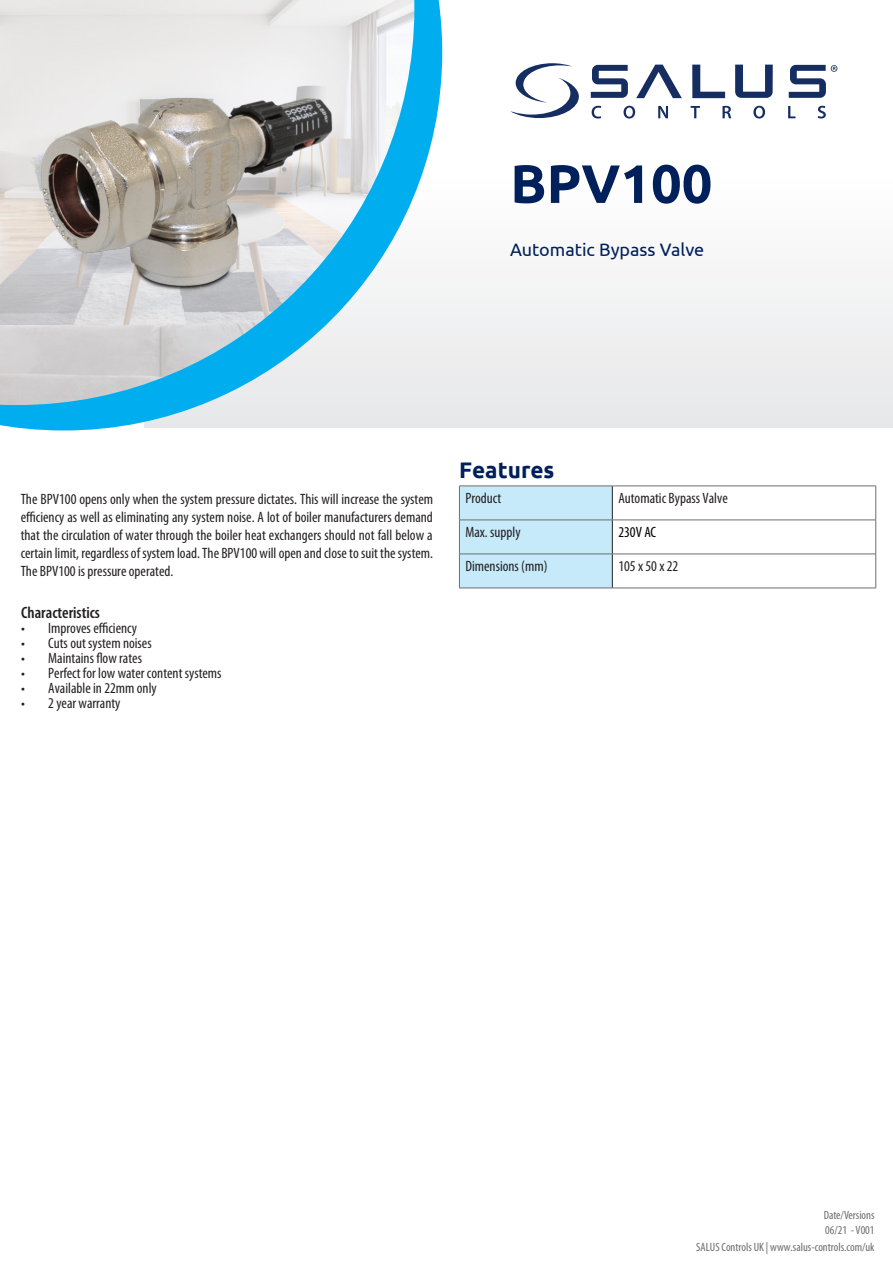
<style>
.page{position:relative;width:893px;height:1263px;background:#fff}
.page>*{position:absolute;margin:0;border:0;box-sizing:border-box;transform-origin:0 0}
.t1{font:700 54px "Ubuntu";color:#00205b}
.t2{font:700 22.5px "Ubuntu";color:#00205b}
.t3{font:18px "Ubuntu";color:#00205b}
.t4{font:600 condensed 16.5px "Myriad Pro";color:#231f20}
.t5{font:condensed 15px/18px "Myriad Pro";color:#231f20;text-align:justify}
.t6{font:condensed 15px "Myriad Pro";color:#000}
.t7{font:condensed 12px "Myriad Pro";color:#6c6d70}
</style>
<div class="page">
<div style="left:145px;top:0;width:748px;height:427px;background:linear-gradient(to bottom,#fff,#ebebec)"></div>
<svg style="left:0;top:0;width:442px;height:430px"></svg>
<img style="left:0;top:0;width:414px;height:405px">
<svg style="left:591px;top:65px;width:37px;height:33px"></svg>
<svg style="left:789px;top:65px;width:48px;height:33px"></svg>
<svg style="left:735px;top:65px;width:38px;height:33px"></svg>
<svg style="left:636px;top:65px;width:46px;height:33px"></svg>
<svg style="left:692px;top:65px;width:33px;height:33px"></svg>
<svg style="left:510px;top:63px;width:69px;height:55px"></svg>
<svg style="left:592px;top:106px;width:9px;height:13px"></svg>
<svg style="left:623px;top:106px;width:12px;height:13px"></svg>
<svg style="left:658px;top:106px;width:10px;height:12px"></svg>
<svg style="left:691px;top:106px;width:9px;height:12px"></svg>
<svg style="left:722px;top:106px;width:9px;height:12px"></svg>
<svg style="left:753px;top:106px;width:12px;height:13px"></svg>
<svg style="left:788px;top:106px;width:7px;height:12px"></svg>
<svg style="left:818px;top:106px;width:8px;height:13px"></svg>
<div style="left:460px;top:487px;width:152px;height:101px;background:#c6eafa"></div>
<hr style="left:612px;top:486px;width:1px;height:34px;background:#231f20">
<hr style="left:612px;top:520px;width:1px;height:34px;background:#231f20">
<hr style="left:612px;top:554px;width:1px;height:34px;background:#231f20">
<hr style="left:459px;top:486px;width:153px;height:1px;background:#6c6d70">
<hr style="left:459px;top:486px;width:1px;height:34px;background:#6c6d70">
<hr style="left:612px;top:486px;width:264px;height:1px;background:#6c6d70">
<hr style="left:875px;top:486px;width:1px;height:34px;background:#6c6d70">
<hr style="left:459px;top:520px;width:153px;height:1px;background:#6c6d70">
<hr style="left:459px;top:520px;width:1px;height:34px;background:#6c6d70">
<hr style="left:612px;top:520px;width:264px;height:1px;background:#6c6d70">
<hr style="left:875px;top:520px;width:1px;height:34px;background:#6c6d70">
<hr style="left:459px;top:554px;width:153px;height:1px;background:#6c6d70">
<hr style="left:459px;top:554px;width:1px;height:34px;background:#6c6d70">
<hr style="left:612px;top:554px;width:264px;height:1px;background:#6c6d70">
<hr style="left:875px;top:554px;width:1px;height:34px;background:#6c6d70">
<hr style="left:459px;top:588px;width:153px;height:1px;background:#6c6d70">
<hr style="left:612px;top:588px;width:264px;height:1px;background:#6c6d70">
<img style="left:24px;top:21px;width:320px;height:320px">
<p class="t1" style="left:510px;top:151px;width:204px">BPV100</p>
<p class="t3" style="left:510px;top:239px;width:196px">Automatic Bypass Valve</p>
<p class="t5" style="left:21px;top:491px;width:414px">The BPV100 opens only when the system pressure dictates. This will increase the system efficiency as well as eliminating any system noise. A lot of boiler manufacturers demand that the circulation of water through the boiler heat exchangers should not fall below a certain limit, regardless of system load. The BPV100 will open and close to suit the system.<br>The BPV100 is pressure operated.</p>
<p class="t4" style="left:21px;top:603px;width:80px">Characteristics</p>
<p class="t5" style="left:21px;top:620px;width:117px">• Improves efficiency</p>
<p class="t5" style="left:21px;top:635px;width:132px">• Cuts out system noises</p>
<p class="t5" style="left:21px;top:650px;width:122px">• Maintains flow rates</p>
<p class="t5" style="left:21px;top:665px;width:202px">• Perfect for low water content systems</p>
<p class="t5" style="left:21px;top:680px;width:137px">• Available in 22mm only</p>
<p class="t5" style="left:21px;top:695px;width:101px">• 2 year warranty</p>
<p class="t2" style="left:459px;top:456px;width:97px">Features</p>
<p class="t5" style="left:465px;top:489px;width:37px">Product</p>
<p class="t5" style="left:618px;top:489px;width:111px">Automatic Bypass Valve</p>
<p class="t5" style="left:465px;top:523px;width:57px">Max. supply</p>
<p class="t6" style="left:618px;top:524px;width:39px">230V AC</p>
<p class="t5" style="left:465px;top:557px;width:84px">Dimensions (mm)</p>
<p class="t5" style="left:618px;top:557px;width:62px">105 x 50 x 22</p>
<p class="t7" style="left:824px;top:1209px;width:52px">Date/Versions</p>
<p class="t7" style="left:825px;top:1223px;width:51px">06/21 - V001</p>
<p class="t7" style="left:696px;top:1240px;width:180px">SALUS Controls UK | www.salus-controls.com/uk</p>
</div>
